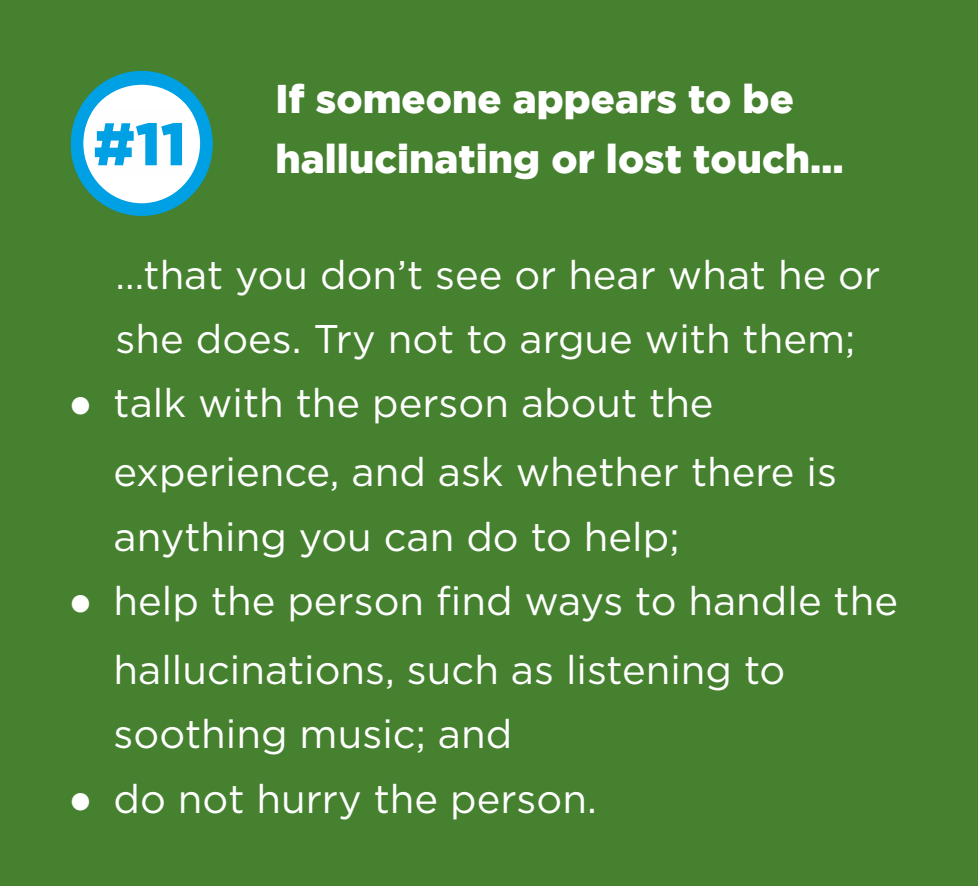
<style>
.page{position:relative;width:978px;height:886px;background:#46812f}
.page>*{position:absolute;margin:0;border:0;box-sizing:border-box;transform-origin:0 0}
.t1{font:900 68.75px "Gotham";color:#00a0e4}
.t2{font:900 60px "Gotham";color:#00a0e4}
.t3{font:40px/69px "Gotham";color:#fff}
.t4{font:900 40px "Gotham";color:#fff}
.s1{font-family:"Times New Roman"}
</style>
<div class="page">
<svg style="left:71px;top:74px;width:142px;height:142px;background:#9fdbf3"></svg>
<svg style="left:142px;top:111px;width:48px;height:79px"></svg>
<div style="left:93px;top:109px;width:93px;height:67px;background:#fefefe"></div>
<div style="left:71px;top:71px;width:142px;height:145px;border:12px solid #00a0e4;border-radius:50%"></div>
<h1 class="t1" style="left:96px;top:121px;width:94px">#5</h1>
<h2 class="t2" style="left:93px;top:121px;width:94px">#11</h2>
<p class="t4" style="left:275px;top:84px;width:520px">If someone appears to be</p>
<p class="t4" style="left:275px;top:144px;width:570px">hallucinating or lost touch…</p>
<p class="t3" style="left:116px;top:245px;width:766px;line-height:64.2px">…that you don’t see or hear what he or she does. Try not to argue with them;</p>
<p class="t3" style="left:114px;top:371px;width:725px;text-indent:-45px"><span class="s1">●</span> talk with the person about the experience, and ask whether there is</p>
<p class="t3" style="left:114px;top:505px;width:567px">anything you can do to help;</p>
<p class="t3" style="left:114px;top:569px;width:786px;text-indent:-45px"><span class="s1">●</span> help the person find ways to handle the hallucinations, such as listening to</p>
<p class="t3" style="left:114px;top:702px;width:400px">soothing music; and</p>
<p class="t3" style="left:69px;top:767px;width:530px"><span class="s1">●</span> do not hurry the person.</p>
</div>
